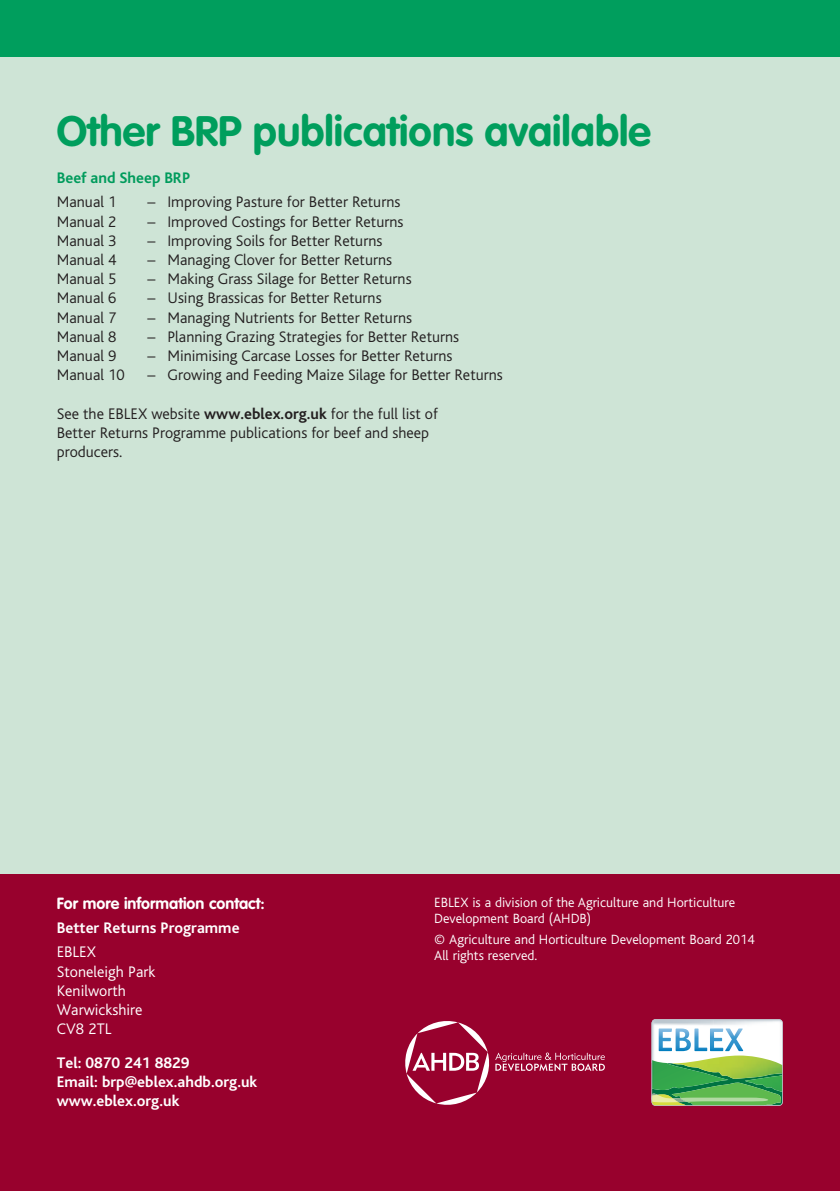
<style>
.page{position:relative;width:840px;height:1191px;background:#fff}
.page>*{position:absolute;margin:0;border:0;box-sizing:border-box;transform-origin:0 0}
.t1{font:700 42px "VAG Rounded";color:#009e5d}
.t2{font:300 16px/19.2px "Bliss";color:#231f20}
.t3{font:700 16px/19.2px "Bliss";color:#fff}
.t4{font:300 16px/19.2px "Bliss";color:#fff}
.t5{font:700 16px "VAG Rounded";color:#fff}
.t6{font:700 16px "Bliss";color:#009b5c}
.t7{font:300 14px/16px "Bliss";color:#fff}
.s1{font-weight:700}
</style>
<div class="page">
<div style="left:0;top:40px;width:839px;height:1105px;background:#cee4d6"></div>
<div style="left:0;top:874px;width:839px;height:317px;background:#98012d"></div>
<div style="left:0;top:0;width:839px;height:57px;background:#009e5d"></div>
<svg style="left:495px;top:1052px;width:109px;height:19px"></svg>
<svg style="left:405px;top:1021px;width:84px;height:83px"></svg>
<svg style="left:651px;top:1019px;width:132px;height:87px;background:#9bca9d"></svg>
<h1 class="t1" style="left:57px;top:107px;width:595px">Other BRP publications available</h1>
<p class="t6" style="left:57px;top:169px;width:135px">Beef and Sheep BRP</p>
<p class="t2" style="left:57px;top:193px;width:61px">Manual 1</p>
<p class="t2" style="left:147px;top:193px;width:254px">– Improving Pasture for Better Returns</p>
<p class="t2" style="left:57px;top:212px;width:61px">Manual 2</p>
<p class="t2" style="left:147px;top:212px;width:257px">– Improved Costings for Better Returns</p>
<p class="t2" style="left:57px;top:231px;width:61px">Manual 3</p>
<p class="t2" style="left:147px;top:231px;width:236px">– Improving Soils for Better Returns</p>
<p class="t2" style="left:57px;top:250px;width:61px">Manual 4</p>
<p class="t2" style="left:147px;top:250px;width:246px">– Managing Clover for Better Returns</p>
<p class="t2" style="left:57px;top:270px;width:61px">Manual 5</p>
<p class="t2" style="left:147px;top:270px;width:265px">– Making Grass Silage for Better Returns</p>
<p class="t2" style="left:57px;top:289px;width:61px">Manual 6</p>
<p class="t2" style="left:147px;top:289px;width:235px">– Using Brassicas for Better Returns</p>
<p class="t2" style="left:57px;top:308px;width:61px">Manual 7</p>
<p class="t2" style="left:147px;top:308px;width:266px">– Managing Nutrients for Better Returns</p>
<p class="t2" style="left:57px;top:327px;width:61px">Manual 8</p>
<p class="t2" style="left:147px;top:327px;width:313px">– Planning Grazing Strategies for Better Returns</p>
<p class="t2" style="left:57px;top:346px;width:61px">Manual 9</p>
<p class="t2" style="left:147px;top:346px;width:306px">– Minimising Carcase Losses for Better Returns</p>
<p class="t2" style="left:57px;top:366px;width:69px">Manual 10</p>
<p class="t2" style="left:147px;top:366px;width:356px">– Growing and Feeding Maize Silage for Better Returns</p>
<p class="t2" style="left:57px;top:404px;width:382px">See the EBLEX website <span class="s1">www.eblex.org.uk</span> for the full list of<br>Better Returns Programme publications for beef and sheep producers.</p>
<p class="t5" style="left:57px;top:893px;width:209px">For more information contact:</p>
<p class="t3" style="left:57px;top:919px;width:184px">Better Returns Programme</p>
<p class="t4" style="left:57px;top:942px;width:100px">EBLEX<br>Stoneleigh Park<br>Kenilworth<br>Warwickshire<br>CV8 2TL</p>
<p class="t3" style="left:57px;top:1053px;width:202px">Tel: 0870 241 8829<br>Email: brp@eblex.ahdb.org.uk www.eblex.org.uk</p>
<p class="t7" style="left:434px;top:894px;width:302px">EBLEX is a division of the Agriculture and Horticulture<br>Development Board (AHDB)</p>
<p class="t7" style="left:434px;top:932px;width:322px">© Agriculture and Horticulture Development Board 2014<br>All rights reserved.</p>
</div>
